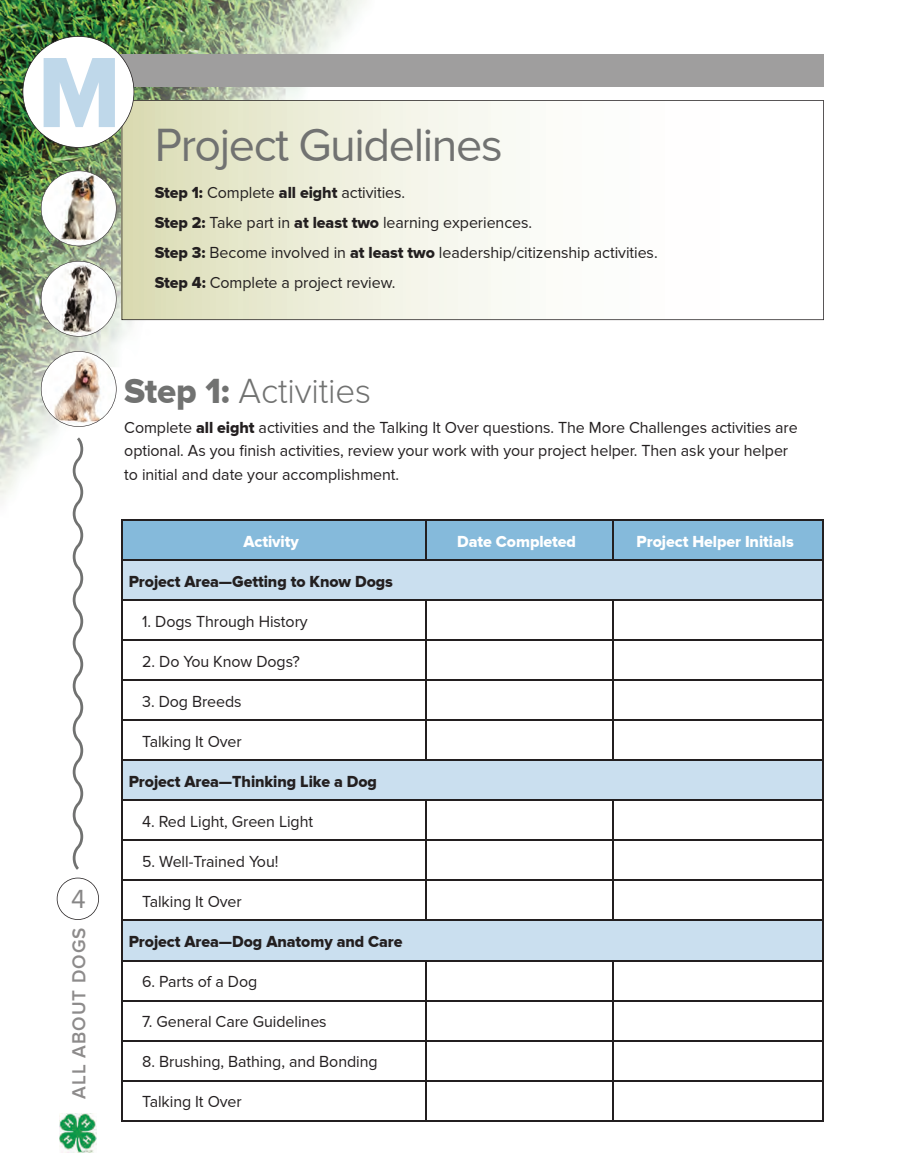
<style>
.page{position:relative;width:905px;height:1175px;background:#fff}
.page>*{position:absolute;margin:0;border:0;box-sizing:border-box;transform-origin:0 0}
.t1{font:103.5px "Proxima Nova Extrabld";color:#bfd8ea;scale:.91 1}
.t2{font:48px "Proxima Nova";letter-spacing:-.03em;color:#717271}
.t3{font:300 36px "Proxima Nova";letter-spacing:-.005em;color:#717271}
.t4{font:27px "Proxima Nova";color:#878686}
.t5{font:600 19.5px "Proxima Nova";letter-spacing:.05em;color:#8d8b8b}
.t6{font:16.5px/30px "Proxima Nova";letter-spacing:-.005em;color:#231f20}
.t7{font:16.5px "Proxima Nova Extrabld";letter-spacing:-.005em;color:#231f20}
.t8{font:16.5px "Proxima Nova Extrabld";letter-spacing:-.005em;color:#fff}
.s1{font-family:"Proxima Nova Extrabld"}
.s2{font-family:"Proxima Nova Extrabld";font-weight:400}
</style>
<div class="page">
<img style="left:0;top:0;width:470px;height:581px">
<div style="left:40px;top:54px;width:784px;height:32px;background:#9f9e9e"></div>
<svg style="left:122px;top:100px;width:702px;height:220px"></svg>
<svg style="left:73px;top:437px;width:10px;height:432px"></svg>
<img style="left:41px;top:170px;width:75px;height:76px">
<svg style="left:41px;top:261px;width:75px;height:75px"></svg>
<svg style="left:41px;top:351px;width:75px;height:76px"></svg>
<svg style="left:57px;top:877px;width:42px;height:43px"></svg>
<img style="left:60px;top:1113px;width:37px;height:39px">
<div style="left:123px;top:520px;width:699px;height:39px;background:#85badb"></div>
<svg style="left:123px;top:561px;width:699px;height:398px"></svg>
<hr style="left:121px;top:519px;width:305px;height:1px;background:#231f20">
<hr style="left:121px;top:520px;width:2px;height:39px;background:#231f20">
<hr style="left:426px;top:519px;width:187px;height:1px;background:#231f20">
<hr style="left:425px;top:520px;width:2px;height:39px;background:#231f20">
<hr style="left:613px;top:519px;width:211px;height:1px;background:#231f20">
<hr style="left:612px;top:520px;width:2px;height:39px;background:#231f20">
<hr style="left:822px;top:520px;width:2px;height:39px;background:#231f20">
<hr style="left:121px;top:559px;width:305px;height:2px;background:#231f20">
<hr style="left:121px;top:561px;width:2px;height:38px;background:#231f20">
<hr style="left:426px;top:559px;width:187px;height:2px;background:#231f20">
<hr style="left:613px;top:559px;width:211px;height:2px;background:#231f20">
<hr style="left:822px;top:561px;width:2px;height:38px;background:#231f20">
<hr style="left:121px;top:599px;width:305px;height:2px;background:#231f20">
<hr style="left:121px;top:601px;width:2px;height:38px;background:#231f20">
<hr style="left:426px;top:599px;width:187px;height:2px;background:#231f20">
<hr style="left:425px;top:601px;width:2px;height:38px;background:#231f20">
<hr style="left:613px;top:599px;width:211px;height:2px;background:#231f20">
<hr style="left:612px;top:601px;width:2px;height:38px;background:#231f20">
<hr style="left:822px;top:601px;width:2px;height:38px;background:#231f20">
<hr style="left:121px;top:639px;width:305px;height:2px;background:#231f20">
<hr style="left:121px;top:641px;width:2px;height:38px;background:#231f20">
<hr style="left:426px;top:639px;width:187px;height:2px;background:#231f20">
<hr style="left:425px;top:641px;width:2px;height:38px;background:#231f20">
<hr style="left:613px;top:639px;width:211px;height:2px;background:#231f20">
<hr style="left:612px;top:641px;width:2px;height:38px;background:#231f20">
<hr style="left:822px;top:641px;width:2px;height:38px;background:#231f20">
<hr style="left:121px;top:679px;width:305px;height:2px;background:#231f20">
<hr style="left:121px;top:681px;width:2px;height:38px;background:#231f20">
<hr style="left:426px;top:679px;width:187px;height:2px;background:#231f20">
<hr style="left:425px;top:681px;width:2px;height:38px;background:#231f20">
<hr style="left:613px;top:679px;width:211px;height:2px;background:#231f20">
<hr style="left:612px;top:681px;width:2px;height:38px;background:#231f20">
<hr style="left:822px;top:681px;width:2px;height:38px;background:#231f20">
<hr style="left:121px;top:719px;width:305px;height:2px;background:#231f20">
<hr style="left:121px;top:721px;width:2px;height:38px;background:#231f20">
<hr style="left:426px;top:719px;width:187px;height:2px;background:#231f20">
<hr style="left:425px;top:721px;width:2px;height:38px;background:#231f20">
<hr style="left:613px;top:719px;width:211px;height:2px;background:#231f20">
<hr style="left:612px;top:721px;width:2px;height:38px;background:#231f20">
<hr style="left:822px;top:721px;width:2px;height:38px;background:#231f20">
<hr style="left:121px;top:759px;width:305px;height:2px;background:#231f20">
<hr style="left:121px;top:761px;width:2px;height:38px;background:#231f20">
<hr style="left:426px;top:759px;width:187px;height:2px;background:#231f20">
<hr style="left:613px;top:759px;width:211px;height:2px;background:#231f20">
<hr style="left:822px;top:761px;width:2px;height:38px;background:#231f20">
<hr style="left:121px;top:799px;width:305px;height:2px;background:#231f20">
<hr style="left:121px;top:801px;width:2px;height:38px;background:#231f20">
<hr style="left:426px;top:799px;width:187px;height:2px;background:#231f20">
<hr style="left:425px;top:801px;width:2px;height:38px;background:#231f20">
<hr style="left:613px;top:799px;width:211px;height:2px;background:#231f20">
<hr style="left:612px;top:801px;width:2px;height:38px;background:#231f20">
<hr style="left:822px;top:801px;width:2px;height:38px;background:#231f20">
<hr style="left:121px;top:839px;width:305px;height:2px;background:#231f20">
<hr style="left:121px;top:841px;width:2px;height:38px;background:#231f20">
<hr style="left:426px;top:839px;width:187px;height:2px;background:#231f20">
<hr style="left:425px;top:841px;width:2px;height:38px;background:#231f20">
<hr style="left:613px;top:839px;width:211px;height:2px;background:#231f20">
<hr style="left:612px;top:841px;width:2px;height:38px;background:#231f20">
<hr style="left:822px;top:841px;width:2px;height:38px;background:#231f20">
<hr style="left:121px;top:879px;width:305px;height:2px;background:#231f20">
<hr style="left:121px;top:881px;width:2px;height:38px;background:#231f20">
<hr style="left:426px;top:879px;width:187px;height:2px;background:#231f20">
<hr style="left:425px;top:881px;width:2px;height:38px;background:#231f20">
<hr style="left:613px;top:879px;width:211px;height:2px;background:#231f20">
<hr style="left:612px;top:881px;width:2px;height:38px;background:#231f20">
<hr style="left:822px;top:881px;width:2px;height:38px;background:#231f20">
<hr style="left:121px;top:919px;width:305px;height:2px;background:#231f20">
<hr style="left:121px;top:921px;width:2px;height:38px;background:#231f20">
<hr style="left:426px;top:919px;width:187px;height:2px;background:#231f20">
<hr style="left:613px;top:919px;width:211px;height:2px;background:#231f20">
<hr style="left:822px;top:921px;width:2px;height:38px;background:#231f20">
<hr style="left:121px;top:959px;width:305px;height:2px;background:#231f20">
<hr style="left:121px;top:961px;width:2px;height:38px;background:#231f20">
<hr style="left:426px;top:959px;width:187px;height:2px;background:#231f20">
<hr style="left:425px;top:961px;width:2px;height:38px;background:#231f20">
<hr style="left:613px;top:959px;width:211px;height:2px;background:#231f20">
<hr style="left:612px;top:961px;width:2px;height:38px;background:#231f20">
<hr style="left:822px;top:961px;width:2px;height:38px;background:#231f20">
<hr style="left:121px;top:999px;width:305px;height:2px;background:#231f20">
<hr style="left:121px;top:1001px;width:2px;height:38px;background:#231f20">
<hr style="left:426px;top:999px;width:187px;height:2px;background:#231f20">
<hr style="left:425px;top:1001px;width:2px;height:38px;background:#231f20">
<hr style="left:613px;top:999px;width:211px;height:2px;background:#231f20">
<hr style="left:612px;top:1001px;width:2px;height:38px;background:#231f20">
<hr style="left:822px;top:1001px;width:2px;height:38px;background:#231f20">
<hr style="left:121px;top:1039px;width:305px;height:2px;background:#231f20">
<hr style="left:121px;top:1041px;width:2px;height:38px;background:#231f20">
<hr style="left:426px;top:1039px;width:187px;height:2px;background:#231f20">
<hr style="left:425px;top:1041px;width:2px;height:38px;background:#231f20">
<hr style="left:613px;top:1039px;width:211px;height:2px;background:#231f20">
<hr style="left:612px;top:1041px;width:2px;height:38px;background:#231f20">
<hr style="left:822px;top:1041px;width:2px;height:38px;background:#231f20">
<hr style="left:121px;top:1079px;width:305px;height:2px;background:#231f20">
<hr style="left:121px;top:1081px;width:2px;height:39px;background:#231f20">
<hr style="left:426px;top:1079px;width:187px;height:2px;background:#231f20">
<hr style="left:425px;top:1081px;width:2px;height:39px;background:#231f20">
<hr style="left:613px;top:1079px;width:211px;height:2px;background:#231f20">
<hr style="left:612px;top:1081px;width:2px;height:39px;background:#231f20">
<hr style="left:822px;top:1081px;width:2px;height:39px;background:#231f20">
<hr style="left:121px;top:1120px;width:305px;height:1px;background:#231f20">
<hr style="left:426px;top:1120px;width:187px;height:1px;background:#231f20">
<hr style="left:613px;top:1120px;width:211px;height:1px;background:#231f20">
<svg style="left:22px;top:36px;width:112px;height:112px"></svg>
<h1 class="t1" style="left:38px;top:33px;width:92px">M</h1>
<h2 class="t2" style="left:155px;top:118px;width:349px">Project Guidelines</h2>
<p class="t6" style="left:155px;top:178px;width:504px"><span class="s1">Step 1:</span> Complete <span class="s1">all eight</span> activities.<br><span class="s1">Step 2:</span> Take part in <span class="s1">at least two</span> learning experiences.<br><span class="s1">Step 3:</span> Become involved in <span class="s1">at least two</span> leadership/citizenship activities.<br><span class="s1">Step 4:</span> Complete a project review.</p>
<h3 class="t4" style="left:71px;top:883px;width:16px">4</h3>
<p class="t5" style="left:68px;top:1098px;width:172px;rotate:-90deg">ALL ABOUT DOGS</p>
<h3 class="t3" style="left:124px;top:370px;width:248px"><span class="s2">Step 1:</span> Activities</h3>
<p class="t6" style="left:124px;top:416px;width:675px;line-height:23.2px">Complete <span class="s1">all eight</span> activities and the Talking It Over questions. The More Challenges activities are optional. As you finish activities, review your work with your project helper. Then ask your helper to initial and date your accomplishment.</p>
<p class="t8" style="left:243px;top:531px;width:57px">Activity</p>
<p class="t8" style="left:457px;top:531px;width:120px">Date Completed</p>
<p class="t8" style="left:636px;top:531px;width:159px">Project Helper Initials</p>
<p class="t7" style="left:129px;top:571px;width:266px">Project Area—Getting to Know Dogs</p>
<p class="t6" style="left:142px;top:606px;width:167px">1. Dogs Through History</p>
<p class="t6" style="left:142px;top:646px;width:159px">2. Do You Know Dogs?</p>
<p class="t6" style="left:142px;top:686px;width:101px">3. Dog Breeds</p>
<p class="t6" style="left:142px;top:726px;width:101px">Talking It Over</p>
<p class="t7" style="left:129px;top:771px;width:250px">Project Area—Thinking Like a Dog</p>
<p class="t6" style="left:142px;top:806px;width:172px">4. Red Light, Green Light</p>
<p class="t6" style="left:142px;top:846px;width:138px">5. Well-Trained You!</p>
<p class="t6" style="left:142px;top:886px;width:101px">Talking It Over</p>
<p class="t7" style="left:129px;top:932px;width:275px">Project Area—Dog Anatomy and Care</p>
<p class="t6" style="left:142px;top:966px;width:116px">6. Parts of a Dog</p>
<p class="t6" style="left:142px;top:1006px;width:186px">7. General Care Guidelines</p>
<p class="t6" style="left:142px;top:1046px;width:237px">8. Brushing, Bathing, and Bonding</p>
<p class="t6" style="left:142px;top:1086px;width:101px">Talking It Over</p>
</div>
